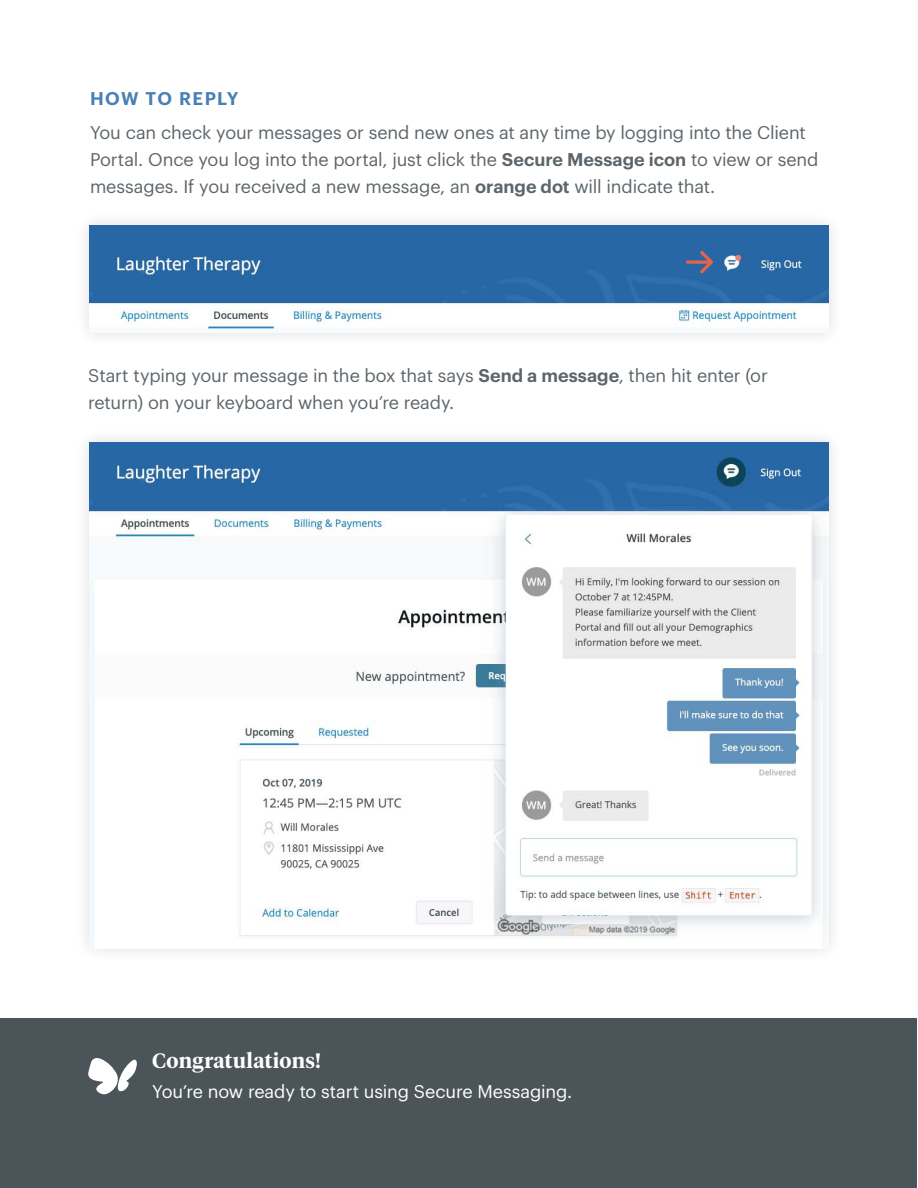
<style>
.page{position:relative;width:918px;height:1188px;background:#fff}
.page>*{position:absolute;margin:0;border:0;box-sizing:border-box;transform-origin:0 0}
.t1{font:600 20.7px "Tiempos Headline";letter-spacing:.015em;color:#fff}
.t2{font:18px/27px "Graphik";letter-spacing:-.005em;color:#5d656a}
.t3{font:18px "Graphik";letter-spacing:-.005em;color:#fff}
.t4{font:600 18px "Graphik";letter-spacing:.07em;color:#4880b5}
.s1{font-weight:600}
</style>
<div class="page">
<div style="left:76px;top:429px;width:767px;height:534px;background:#fbfbfb"></div>
<img style="left:90px;top:443px;width:738px;height:493px">
<div style="left:0;top:1019px;width:916px;height:169px;background:#4b5459"></div>
<svg style="left:88px;top:1058px;width:49px;height:37px"></svg>
<div style="left:76px;top:211px;width:767px;height:136px;background:#f8fbfb"></div>
<img style="left:90px;top:225px;width:738px;height:104px">
<svg style="left:684px;top:248px;width:32px;height:28px"></svg>
<p class="t4" style="left:90px;top:91px;width:150px">HOW TO REPLY</p>
<p class="t2" style="left:90px;top:121px;width:730px">You can check your messages or send new ones at any time by logging into the Client<br>Portal. Once you log into the portal, just click the <span class="s1">Secure Message icon</span> to view or send messages. If you received a new message, an <span class="s1">orange dot</span> will indicate that.</p>
<p class="t2" style="left:88px;top:363px;width:681px">Start typing your message in the box that says <span class="s1">Send a message</span>, then hit enter (or return) on your keyboard when you’re ready.</p>
<p class="t1" style="left:152px;top:1052px;width:170px">Congratulations!</p>
<p class="t3" style="left:152px;top:1084px;width:422px">You’re now ready to start using Secure Messaging.</p>
</div>
